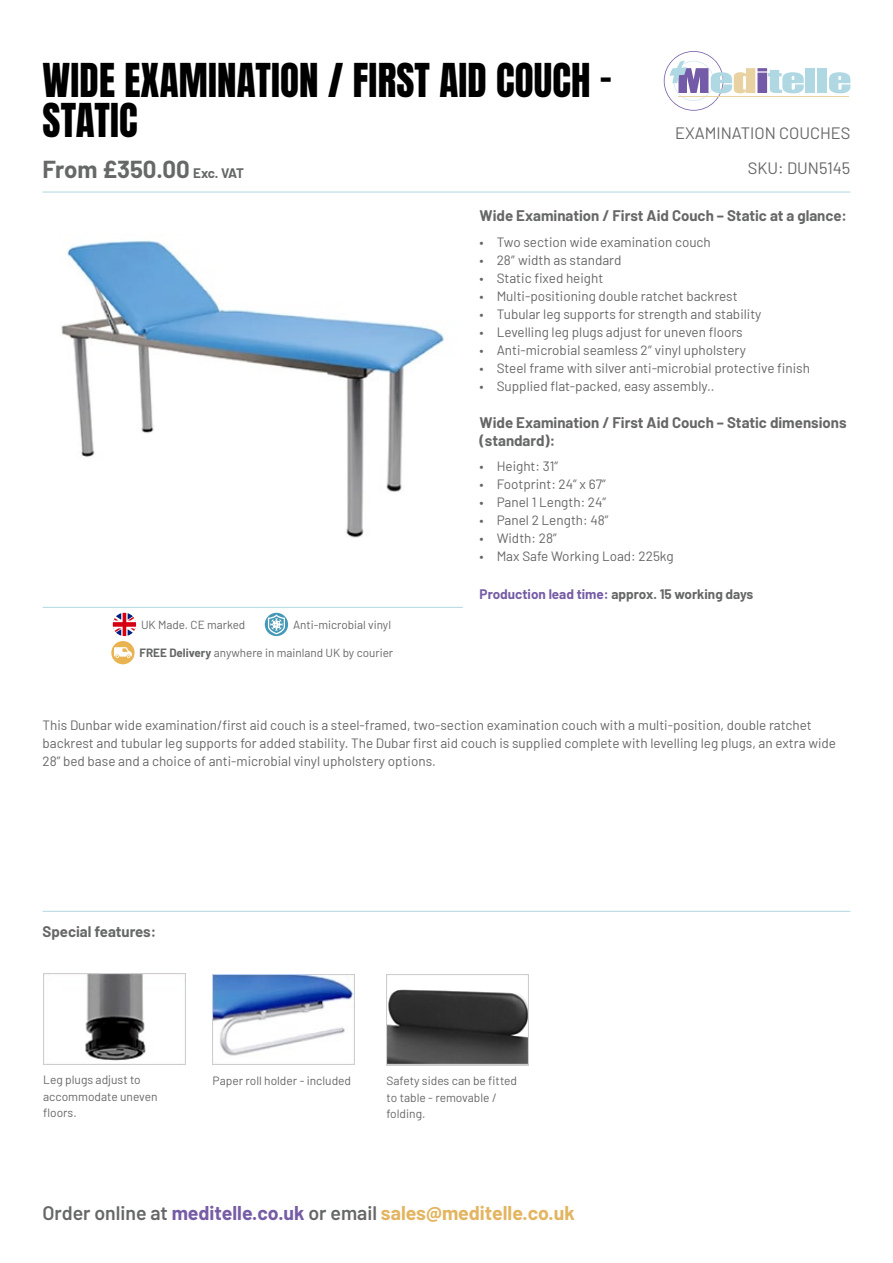
<style>
.page{position:relative;width:893px;height:1263px;background:#fff}
.page>*{position:absolute;margin:0;border:0;box-sizing:border-box;transform-origin:0 0}
.t1{font:39px/40.5px "Anton";letter-spacing:.005em;color:#000}
.t2{font:700 24px "Barlow";color:#666767}
.t3{font:700 19.5px "Barlow";color:#e3b561}
.t4{font:16.5px "Barlow";color:#666767}
.t5{font:700 15px/18px "Barlow";color:#666767}
.t6{font:13.5px/18px "Barlow";color:#666767}
.t7{font:700 13.5px "Barlow";color:#666767}
.t8{font:12px/16.5px "Barlow";color:#666767}
.t9{font:11.7px "Barlow";color:#666767}
.s1{font-size:13.5px}
.s2{font-weight:700}
.s3{color:#765ca5}
.s4{font-weight:600;color:#666767}
</style>
<div class="page">
<img style="left:61px;top:240px;width:383px;height:298px">
<div style="left:806px;top:68px;width:9px;height:25px;background:#b0d8e2"></div>
<div style="left:817px;top:68px;width:10px;height:25px;background:#b0d8e2"></div>
<svg style="left:829px;top:72px;width:21px;height:21px"></svg>
<svg style="left:664px;top:51px;width:140px;height:60px"></svg>
<hr style="left:678px;top:96px;width:171px;height:1px;background:#e8d2a1">
<hr style="left:43px;top:192px;width:807px;height:1px;background:#b1d7e1">
<div style="left:111px;top:641px;width:24px;height:23px;background:#eab351;border-radius:50%"></div>
<svg style="left:114px;top:647px;width:18px;height:11px"></svg>
<svg style="left:113px;top:613px;width:23px;height:23px"></svg>
<svg style="left:265px;top:613px;width:23px;height:23px"></svg>
<svg style="left:268px;top:614px;width:17px;height:20px"></svg>
<hr style="left:43px;top:607px;width:420px;height:1px;background:#b1d7e1">
<hr style="left:43px;top:911px;width:807px;height:1px;background:#b1d7e1">
<img style="left:43px;top:973px;width:142px;height:91px">
<img style="left:213px;top:974px;width:142px;height:91px">
<img style="left:387px;top:974px;width:142px;height:91px">
<h1 class="t1" style="left:43px;top:63px;width:571px">WIDE EXAMINATION / FIRST AID COUCH –<br>STATIC</h1>
<h2 class="t2" style="left:43px;top:152px;width:203px">From £350.00 <span class="s1">Exc. VAT</span></h2>
<p class="t4" style="left:675px;top:121px;width:177px">EXAMINATION COUCHES</p>
<p class="t4" style="left:748px;top:156px;width:104px">SKU: DUN5145</p>
<p class="t9" style="left:141px;top:616px;width:106px">UK Made. CE marked</p>
<p class="t9" style="left:293px;top:616px;width:100px">Anti-microbial vinyl</p>
<p class="t9" style="left:140px;top:644px;width:255px"><span class="s2">FREE Delivery</span> anywhere in mainland UK by courier</p>
<p class="t5" style="left:480px;top:206px;width:369px">Wide Examination / First Aid Couch – Static at a glance:</p>
<p class="t6" style="left:480px;top:232px;width:233px">• Two section wide examination couch</p>
<p class="t6" style="left:480px;top:250px;width:143px">• 28″ width as standard</p>
<p class="t6" style="left:480px;top:268px;width:125px">• Static fixed height</p>
<p class="t6" style="left:480px;top:286px;width:260px">• Multi-positioning double ratchet backrest</p>
<p class="t6" style="left:480px;top:304px;width:283px">• Tubular leg supports for strength and stability</p>
<p class="t6" style="left:480px;top:322px;width:265px">• Levelling leg plugs adjust for uneven floors</p>
<p class="t6" style="left:480px;top:340px;width:268px">• Anti-microbial seamless 2″ vinyl upholstery</p>
<p class="t6" style="left:480px;top:358px;width:332px">• Steel frame with silver anti-microbial protective finish</p>
<p class="t6" style="left:480px;top:376px;width:237px">• Supplied flat-packed, easy assembly..</p>
<p class="t5" style="left:480px;top:412px;width:368px">Wide Examination / First Aid Couch – Static dimensions (standard):</p>
<p class="t6" style="left:480px;top:456px;width:80px">• Height: 31”</p>
<p class="t6" style="left:480px;top:474px;width:128px">• Footprint: 24” x 67”</p>
<p class="t6" style="left:480px;top:492px;width:128px">• Panel 1 Length: 24”</p>
<p class="t6" style="left:480px;top:510px;width:130px">• Panel 2 Length: 48”</p>
<p class="t6" style="left:480px;top:528px;width:79px">• Width: 28”</p>
<p class="t6" style="left:480px;top:546px;width:196px">• Max Safe Working Load: 225kg</p>
<p class="t7" style="left:480px;top:584px;width:275px"><span class="s3">Production lead time:</span> approx. 15 working days</p>
<p class="t6" style="left:43px;top:715px;width:795px">This Dunbar wide examination/first aid couch is a steel-framed, two-section examination couch with a multi-position, double ratchet backrest and tubular leg supports for added stability. The Dubar first aid couch is supplied complete with levelling leg plugs, an extra wide<br>28” bed base and a choice of anti-microbial vinyl upholstery options.</p>
<p class="t5" style="left:43px;top:921px;width:115px">Special features:</p>
<p class="t8" style="left:43px;top:1071px;width:116px">Leg plugs adjust to accommodate uneven floors.</p>
<p class="t8" style="left:213px;top:1072px;width:140px">Paper roll holder - included</p>
<p class="t8" style="left:387px;top:1072px;width:132px">Safety sides can be fitted to table - removable / folding.</p>
<h3 class="t3" style="left:43px;top:1199px;width:534px"><span class="s4">Order online at</span> <span class="s3">meditelle.co.uk</span> <span class="s4">or email</span> sales@meditelle.co.uk</h3>
</div>
